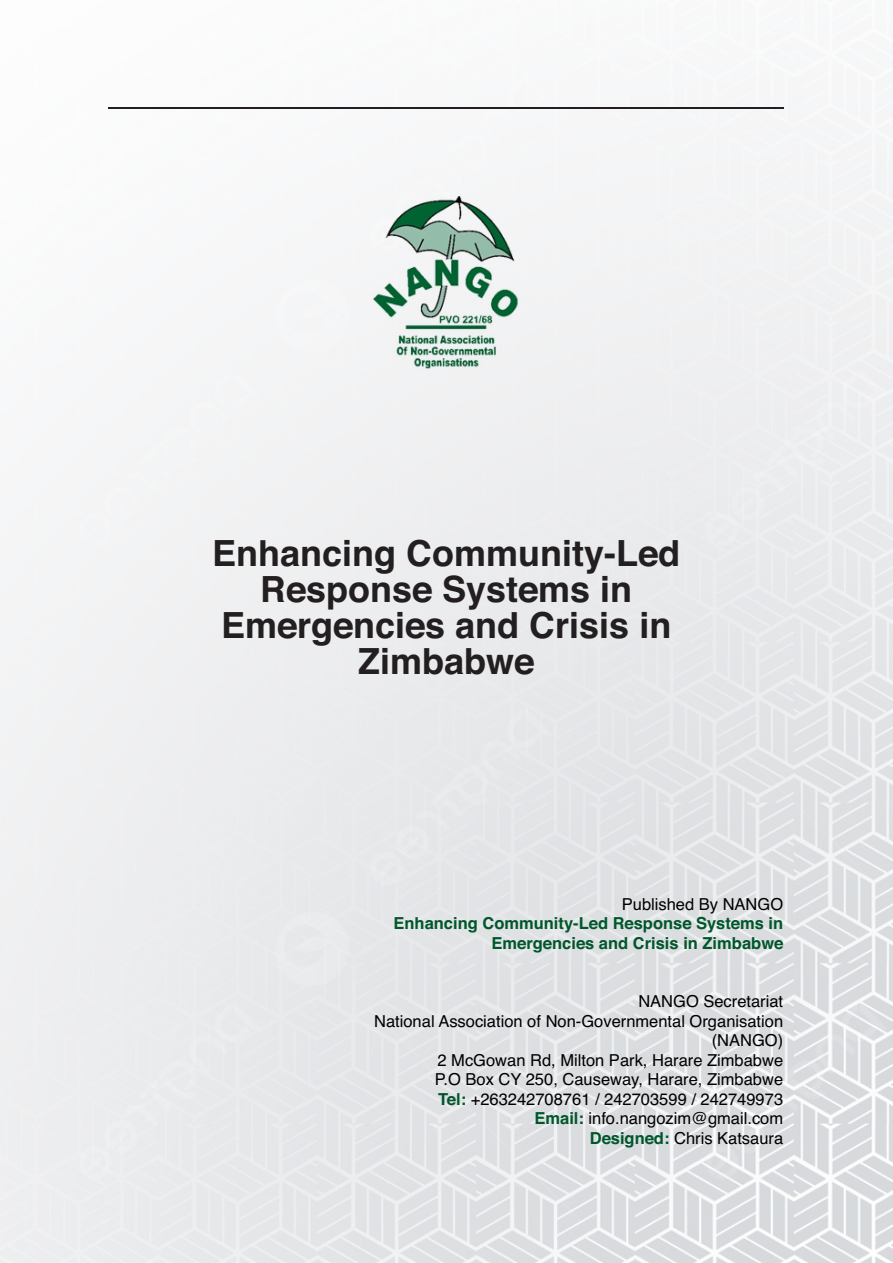
<style>
.page{position:relative;width:893px;height:1263px;background:#fff}
.page>*{position:absolute;margin:0;border:0;box-sizing:border-box;transform-origin:0 0}
.t1{font:700 36px/36px "Helvetica";color:#231f20;text-align:center}
.t2{font:16.5px/19.5px "Helvetica";color:#000;text-align:right}
.t3{font:700 16.5px/19.6px "Helvetica";color:#00572c;text-align:right}
.s1{font-weight:700;color:#00572c}
</style>
<div class="page">
<img style="left:0;top:101px;width:893px;height:1162px">
<hr style="left:108px;top:107px;width:676px;height:1px;background:#231f20">
<img style="left:371px;top:196px;width:151px;height:174px">
<h1 class="t1" style="left:212px;top:538px;width:470px">Enhancing Community-Led<br>Response Systems in<br>Emergencies and Crisis in<br>Zimbabwe</h1>
<p class="t2" style="left:622px;top:895px;width:163px">Published By NANGO</p>
<p class="t3" style="left:394px;top:915px;width:392px">Enhancing Community-Led Response Systems in<br>Emergencies and Crisis in Zimbabwe</p>
<p class="t2" style="left:374px;top:993px;width:411px">NANGO Secretariat<br>National Association of Non-Governmental Organisation (NANGO)<br>2 McGowan Rd, Milton Park, Harare Zimbabwe<br>P.O Box CY 250, Causeway, Harare, Zimbabwe<br><span class="s1">Tel:</span> +263242708761 / 242703599 / 242749973<br><span class="s1">Email:</span> info.nangozim@gmail.com<br><span class="s1">Designed:</span> Chris Katsaura</p>
</div>
